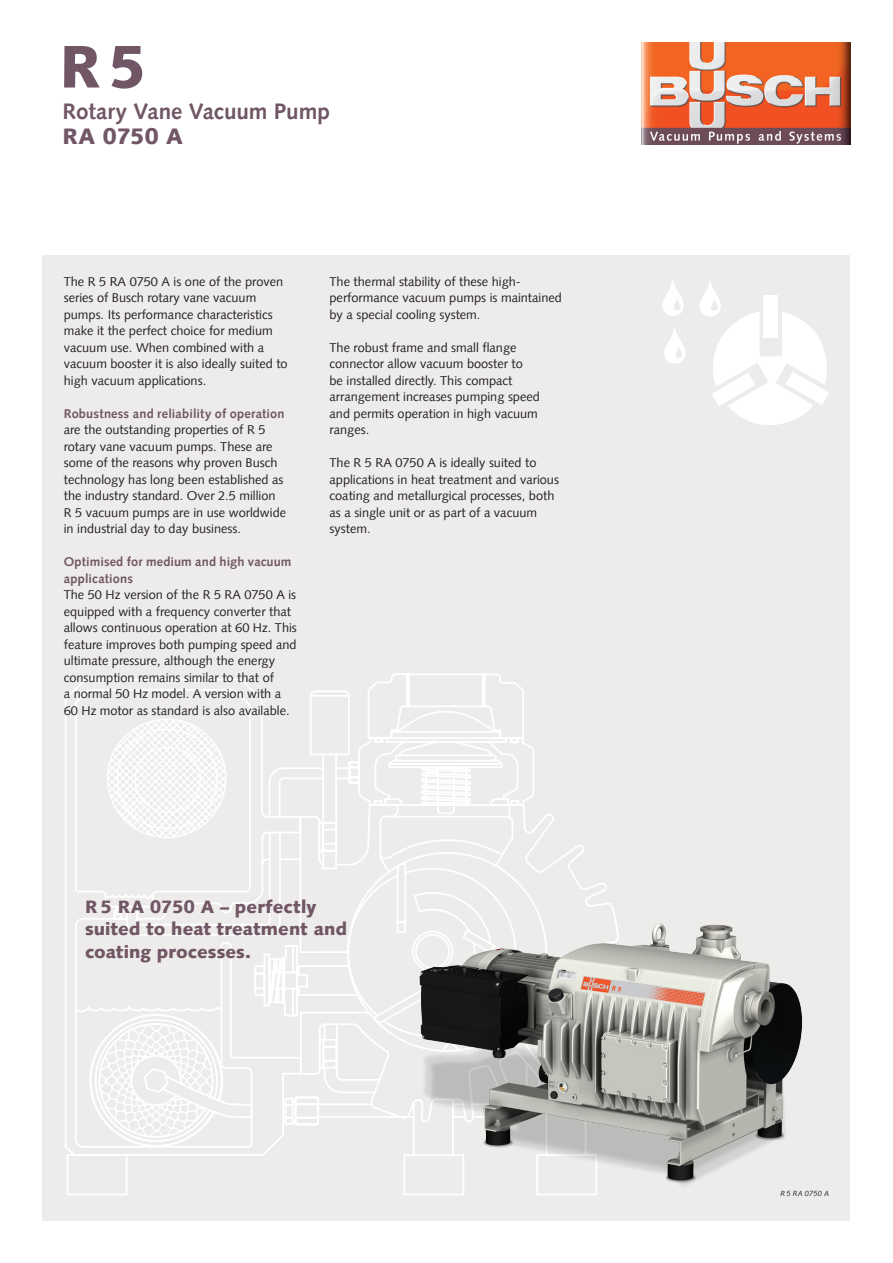
<style>
.page{position:relative;width:893px;height:1263px;background:#fff}
.page>*{position:absolute;margin:0;border:0;box-sizing:border-box;transform-origin:0 0}
.t1{font:900 60px "Syntax LT";color:#715665}
.t2{font:700 22.5px "Syntax LT";color:#715665}
.t3{font:900 22.5px "Syntax LT";letter-spacing:-.025em;color:#715665}
.t4{font:900 18px/22.5px "Syntax LT";letter-spacing:.005em;color:#715665}
.t5{font:12.75px/16.5px "Syntax LT";color:#231f20}
.t6{font:700 12.75px/16.5px "Syntax LT";letter-spacing:.01em;color:#715665}
.t7{font:italic 7.5px "Syntax LT";letter-spacing:.035em;color:#231f20}
</style>
<div class="page">
<div style="left:43px;top:255px;width:807px;height:965px;background:#edecea"></div>
<svg style="left:66px;top:673px;width:532px;height:522px"></svg>
<svg style="left:700px;top:281px;width:129px;height:144px"></svg>
<svg style="left:662px;top:280px;width:22px;height:36px"></svg>
<svg style="left:664px;top:327px;width:21px;height:37px"></svg>
<img style="left:395px;top:891px;width:407px;height:304px">
<img style="left:641px;top:43px;width:209px;height:101px">
<h1 class="t1" style="left:60px;top:31px;width:89px">R5</h1>
<h2 class="t2" style="left:63px;top:98px;width:269px">Rotary Vane Vacuum Pump</h2>
<h2 class="t3" style="left:63px;top:123px;width:122px">RA 0750 A</h2>
<p class="t5" style="left:64px;top:273px;width:225px">The R 5 RA 0750 A is one of the proven series of Busch rotary vane vacuum pumps. Its performance characteristics make it the perfect choice for medium vacuum use. When combined with a vacuum booster it is also ideally suited to high vacuum applications.</p>
<p class="t6" style="left:64px;top:405px;width:222px">Robustness and reliability of operation</p>
<p class="t5" style="left:64px;top:422px;width:224px">are the outstanding properties of R 5 rotary vane vacuum pumps. These are some of the reasons why proven Busch technology has long been established as the industry standard. Over 2.5 million R 5 vacuum pumps are in use worldwide in industrial day to day business.</p>
<p class="t6" style="left:64px;top:554px;width:229px">Optimised for medium and high vacuum applications</p>
<p class="t5" style="left:64px;top:587px;width:235px">The 50 Hz version of the R 5 RA 0750 A is equipped with a frequency converter that allows continuous operation at 60 Hz. This feature improves both pumping speed and ultimate pressure, although the energy consumption remains similar to that of<br>a normal 50 Hz model. A version with a 60 Hz motor as standard is also available.</p>
<p class="t5" style="left:330px;top:273px;width:234px">The thermal stability of these high&shy;performance vacuum pumps is maintained by a special cooling system.</p>
<p class="t5" style="left:330px;top:339px;width:212px">The robust frame and small flange connector allow vacuum booster to<br>be installed directly. This compact arrangement increases pumping speed and permits operation in high vacuum ranges.</p>
<p class="t5" style="left:330px;top:455px;width:231px">The R 5 RA 0750 A is ideally suited to applications in heat treatment and various coating and metallurgical processes, both as a single unit or as part of a vacuum system.</p>
<h3 class="t4" style="left:85px;top:895px;width:264px">R 5 RA 0750 A – perfectly suited to heat treatment and coating processes.</h3>
<p class="t7" style="left:781px;top:1189px;width:50px">R 5 RA 0750 A</p>
</div>
